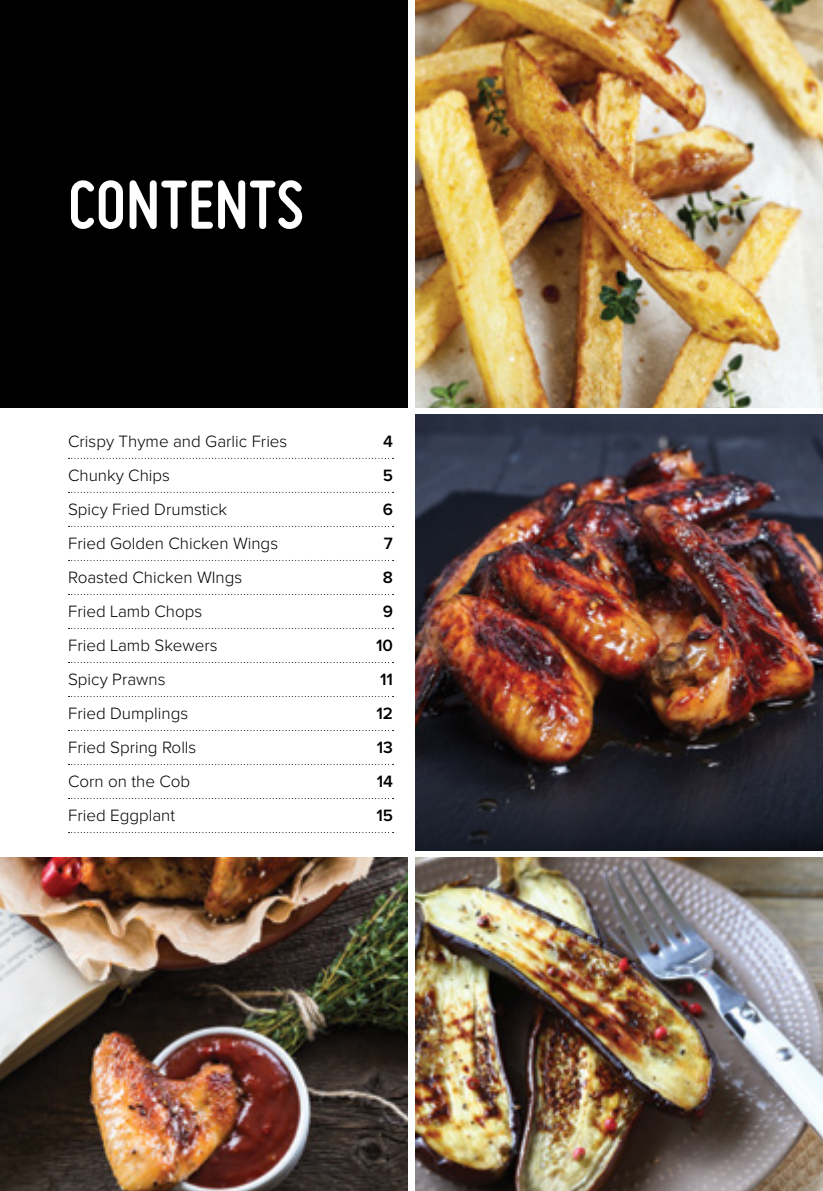
<style>
.page{position:relative;width:823px;height:1191px;background:#fff}
.page>*{position:absolute;margin:0;border:0;box-sizing:border-box;transform-origin:0 0}
.t1{font:700 72px "Miso";color:#fff}
.t2{font:300 17px "Proxima Nova";color:#000}
.t3{font:600 17px "Proxima Nova";color:#000}
</style>
<div class="page">
<svg style="left:69px;top:458px;width:324px;height:1px"></svg>
<svg style="left:69px;top:492px;width:324px;height:1px"></svg>
<svg style="left:69px;top:526px;width:324px;height:1px"></svg>
<svg style="left:69px;top:560px;width:324px;height:1px"></svg>
<svg style="left:69px;top:594px;width:324px;height:1px"></svg>
<svg style="left:69px;top:628px;width:324px;height:1px"></svg>
<svg style="left:69px;top:662px;width:324px;height:1px"></svg>
<svg style="left:69px;top:696px;width:324px;height:1px"></svg>
<svg style="left:69px;top:730px;width:324px;height:1px"></svg>
<svg style="left:69px;top:764px;width:324px;height:1px"></svg>
<svg style="left:69px;top:798px;width:324px;height:1px"></svg>
<svg style="left:69px;top:832px;width:324px;height:1px"></svg>
<div style="left:0;top:0;width:408px;height:408px;background:#000"></div>
<img style="left:415px;top:0;width:407px;height:408px">
<img style="left:415px;top:414px;width:407px;height:436px">
<img style="left:415px;top:857px;width:407px;height:334px">
<img style="left:0;top:857px;width:408px;height:334px">
<h1 class="t1" style="left:68px;top:164px;width:237px">CONTENTS</h1>
<p class="t2" style="left:68px;top:433px;width:221px">Crispy Thyme and Garlic Fries</p>
<p class="t3" style="left:383px;top:433px;width:11px">4</p>
<p class="t2" style="left:68px;top:467px;width:103px">Chunky Chips</p>
<p class="t3" style="left:382px;top:467px;width:12px">5</p>
<p class="t2" style="left:68px;top:501px;width:160px">Spicy Fried Drumstick</p>
<p class="t3" style="left:382px;top:501px;width:12px">6</p>
<p class="t2" style="left:68px;top:535px;width:211px">Fried Golden Chicken Wings</p>
<p class="t3" style="left:384px;top:535px;width:11px">7</p>
<p class="t2" style="left:68px;top:569px;width:175px">Roasted Chicken WIngs</p>
<p class="t3" style="left:382px;top:569px;width:12px">8</p>
<p class="t2" style="left:68px;top:603px;width:136px">Fried Lamb Chops</p>
<p class="t3" style="left:382px;top:603px;width:12px">9</p>
<p class="t2" style="left:68px;top:637px;width:151px">Fried Lamb Skewers</p>
<p class="t3" style="left:376px;top:637px;width:18px">10</p>
<p class="t2" style="left:68px;top:671px;width:99px">Spicy Prawns</p>
<p class="t3" style="left:380px;top:671px;width:14px">11</p>
<p class="t2" style="left:68px;top:705px;width:121px">Fried Dumplings</p>
<p class="t3" style="left:376px;top:705px;width:18px">12</p>
<p class="t2" style="left:68px;top:739px;width:130px">Fried Spring Rolls</p>
<p class="t3" style="left:376px;top:739px;width:18px">13</p>
<p class="t2" style="left:68px;top:773px;width:124px">Corn on the Cob</p>
<p class="t3" style="left:376px;top:773px;width:18px">14</p>
<p class="t2" style="left:68px;top:807px;width:108px">Fried Eggplant</p>
<p class="t3" style="left:376px;top:807px;width:18px">15</p>
</div>
